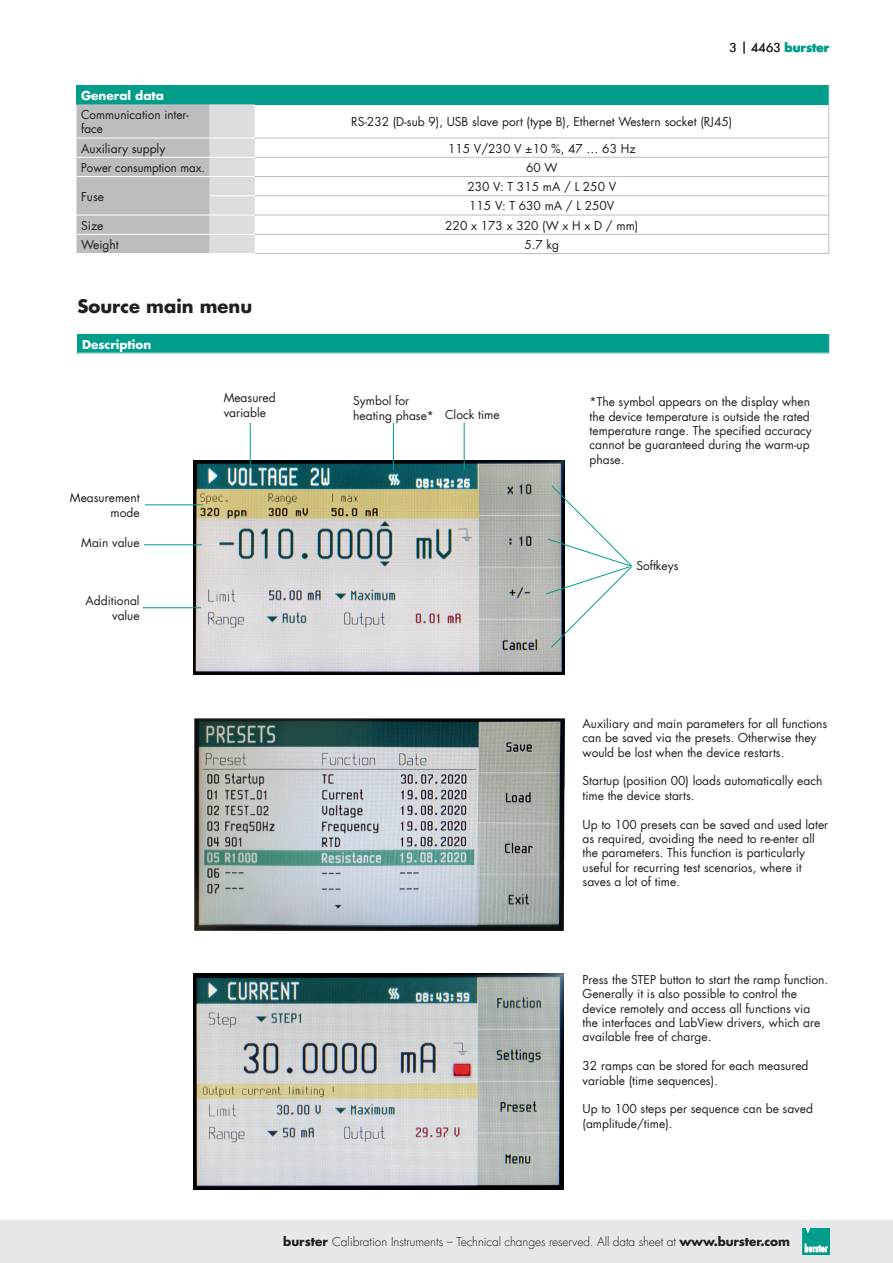
<style>
.page{position:relative;width:893px;height:1263px;background:#fff}
.page>*{position:absolute;margin:0;border:0;box-sizing:border-box;transform-origin:0 0}
.Subline_-_H3{font:700 18px "Futura LT";color:#231f20}
.Tabelle_Fließtext__l{font:12px/14.4px "Futura LT";color:#231f20}
.t1{font:300 12px "Futura LT";letter-spacing:-.01em;color:#231f20}
.Tabelllenkopf{font:700 12px "Futura LT";color:#fff}
.Tabelle_Fließtext__l-2{font:12px "Futura LT";color:#231f20;scale:.95 1}
.t2{font:700 12px "Futura LT";color:#009d8b}
.s1{font-weight:400;color:#231f20}
.s2{font-weight:700}
</style>
<div class="page">
<div style="left:0;top:1220px;width:893px;height:43px;background:#e6e7e9"></div>
<div style="left:803px;top:1228px;width:26px;height:27px;background:#009d8b"></div>
<svg style="left:806px;top:1228px;width:4px;height:5px"></svg>
<svg style="left:804px;top:1243px;width:24px;height:10px"></svg>
<img style="left:193px;top:460px;width:371px;height:214px">
<hr style="left:250px;top:423px;width:1px;height:44px;background:#009d8b">
<hr style="left:464px;top:423px;width:1px;height:47px;background:#009d8b">
<hr style="left:393px;top:423px;width:1px;height:47px;background:#009d8b">
<hr style="left:145px;top:504px;width:58px;height:1px;background:#009d8b">
<hr style="left:144px;top:544px;width:58px;height:1px;background:#009d8b">
<hr style="left:143px;top:607px;width:58px;height:1px;background:#009d8b">
<svg style="left:545px;top:485px;width:87px;height:163px"></svg>
<img style="left:193px;top:974px;width:370px;height:215px">
<div style="left:77px;top:334px;width:752px;height:19px;background:#009d8b"></div>
<svg style="left:829px;top:334px;width:1px;height:19px"></svg>
<div style="left:77px;top:85px;width:752px;height:19px;background:#009d8b"></div>
<svg style="left:77px;top:104px;width:178px;height:149px"></svg>
<hr style="left:828px;top:104px;width:1px;height:34px;background:#bcbdc0">
<hr style="left:255px;top:138px;width:574px;height:1px;background:#bcbdc0">
<hr style="left:255px;top:157px;width:574px;height:1px;background:#bcbdc0">
<hr style="left:255px;top:176px;width:574px;height:1px;background:#bcbdc0">
<hr style="left:255px;top:195px;width:574px;height:1px;background:#bcbdc0">
<hr style="left:255px;top:215px;width:574px;height:1px;background:#bcbdc0">
<hr style="left:255px;top:234px;width:574px;height:1px;background:#bcbdc0">
<svg style="left:828px;top:138px;width:1px;height:115px"></svg>
<hr style="left:255px;top:253px;width:574px;height:1px;background:#bcbdc0">
<svg style="left:828px;top:85px;width:1px;height:19px"></svg>
<hr style="left:77px;top:138px;width:133px;height:1px;background:#fff">
<hr style="left:77px;top:157px;width:133px;height:1px;background:#fff">
<hr style="left:77px;top:176px;width:133px;height:1px;background:#fff">
<hr style="left:77px;top:215px;width:133px;height:1px;background:#fff">
<hr style="left:77px;top:234px;width:133px;height:1px;background:#fff">
<hr style="left:210px;top:138px;width:45px;height:1px;background:#fff">
<hr style="left:210px;top:157px;width:45px;height:1px;background:#fff">
<hr style="left:210px;top:176px;width:45px;height:1px;background:#fff">
<hr style="left:210px;top:195px;width:45px;height:1px;background:#fff">
<hr style="left:210px;top:215px;width:45px;height:1px;background:#fff">
<hr style="left:210px;top:234px;width:45px;height:1px;background:#fff">
<img style="left:194px;top:719px;width:370px;height:211px">
<p class="t2" style="left:730px;top:40px;width:101px"><span class="s1">3 | 4463</span> burster</p>
<p class="Tabelllenkopf" style="left:81px;top:87px;width:84px">General data</p>
<p class="Tabelle_Fließtext__l" style="left:81px;top:107px;width:109px">Communication inter&shy;face</p>
<p class="Tabelle_Fließtext__l" style="left:351px;top:115px;width:382px">RS-232 (D-sub 9), USB slave port (type B), Ethernet Western socket (RJ45)</p>
<p class="Tabelle_Fließtext__l" style="left:81px;top:141px;width:86px">Auxiliary supply</p>
<p class="Tabelle_Fließtext__l" style="left:448px;top:141px;width:189px">115 V/230 V ±10 %, 47 … 63 Hz</p>
<p class="Tabelle_Fließtext__l-2" style="left:81px;top:160px;width:132px">Power consumption max.</p>
<p class="Tabelle_Fließtext__l" style="left:526px;top:160px;width:33px">60 W</p>
<p class="Tabelle_Fließtext__l" style="left:81px;top:189px;width:24px">Fuse</p>
<p class="Tabelle_Fließtext__l" style="left:467px;top:180px;width:150px">230 V: T 315 mA / L 250 V</p>
<p class="Tabelle_Fließtext__l" style="left:469px;top:199px;width:147px">115 V: T 630 mA / L 250V</p>
<p class="Tabelle_Fließtext__l" style="left:81px;top:218px;width:24px">Size</p>
<p class="Tabelle_Fließtext__l" style="left:445px;top:218px;width:195px">220 x 173 x 320 (W x H x D / mm)</p>
<p class="Tabelle_Fließtext__l" style="left:81px;top:237px;width:39px">Weight</p>
<p class="Tabelle_Fließtext__l" style="left:524px;top:237px;width:36px">5.7 kg</p>
<p class="Subline_-_H3" style="left:77px;top:294px;width:176px">Source main menu</p>
<p class="Tabelllenkopf" style="left:82px;top:336px;width:71px">Description</p>
<p class="Tabelle_Fließtext__l" style="left:70px;top:491px;width:71px;text-align:right">Measurement mode</p>
<p class="Tabelle_Fließtext__l" style="left:81px;top:536px;width:60px">Main value</p>
<p class="Tabelle_Fließtext__l" style="left:86px;top:594px;width:56px;text-align:right">Additional value</p>
<p class="Tabelle_Fließtext__l" style="left:224px;top:391px;width:54px">Measured variable</p>
<p class="Tabelle_Fließtext__l" style="left:353px;top:394px;width:82px">Symbol for heating phase*</p>
<p class="Tabelle_Fließtext__l" style="left:445px;top:408px;width:56px">Clock time</p>
<p class="Tabelle_Fließtext__l" style="left:590px;top:395px;width:224px">*The symbol appears on the display when the device temperature is outside the rated temperature range. The specified accuracy cannot be guaranteed during the warm-up phase.</p>
<p class="Tabelle_Fließtext__l" style="left:636px;top:558px;width:44px">Softkeys</p>
<p class="Tabelle_Fließtext__l" style="left:583px;top:716px;width:246px">Auxiliary and main parameters for all functions can be saved via the presets. Otherwise they would be lost when the device restarts.</p>
<p class="Tabelle_Fließtext__l" style="left:583px;top:774px;width:241px">Startup (position 00) loads automatically each time the device starts.</p>
<p class="Tabelle_Fließtext__l" style="left:583px;top:817px;width:247px">Up to 100 presets can be saved and used later as required, avoiding the need to re-enter all the parameters. This function is particularly useful for recurring test scenarios, where it saves a lot of time.</p>
<p class="Tabelle_Fließtext__l" style="left:583px;top:972px;width:247px">Press the STEP button to start the ramp function.<br>Generally it is also possible to control the device remotely and access all functions via the interfaces and LabView drivers, which are available free of charge.</p>
<p class="Tabelle_Fließtext__l" style="left:583px;top:1059px;width:227px">32 ramps can be stored for each measured variable (time sequences).</p>
<p class="Tabelle_Fließtext__l" style="left:583px;top:1102px;width:232px">Up to 100 steps per sequence can be saved (amplitude/time).</p>
<p class="t1" style="left:283px;top:1235px;width:508px"><span class="s2">burster</span> Calibration Instruments – Technical changes reserved. All data sheet at <span class="s2">www.burster.com</span></p>
</div>
